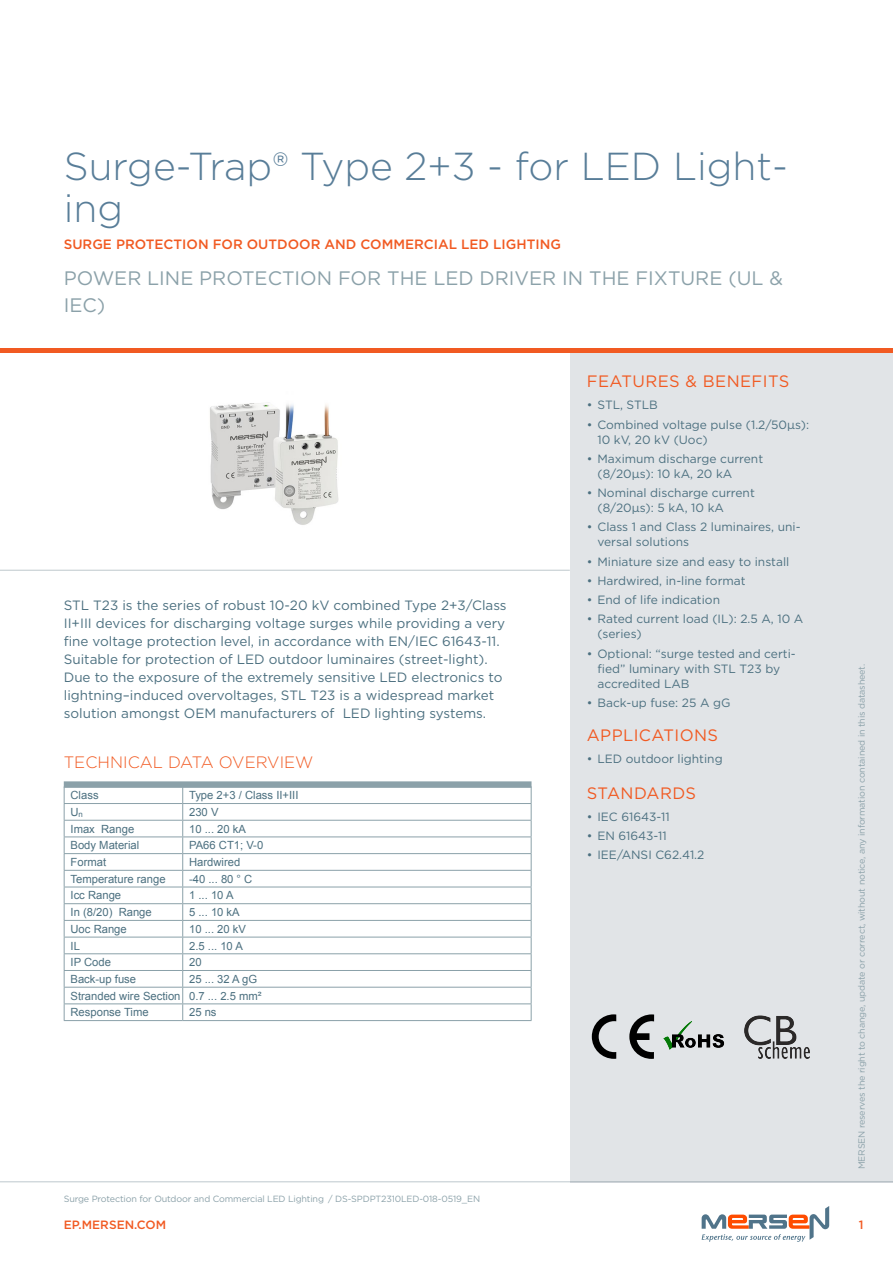
<style>
.page{position:relative;width:893px;height:1263px;background:#fff}
.page>*{position:absolute;margin:0;border:0;box-sizing:border-box;transform-origin:0 0}
.t1{font:300 39px/42px "Gotham";color:#587d98}
.t2{font:19.5px/27px "Gotham";color:#8ba1a9}
.t3{font:16.5px "Gotham";letter-spacing:.025em;color:#f15a22}
.t4{font:300 16.5px "Gotham";color:#f15a22}
.t5{font:13.5px/18px "Gotham";color:#4c7080}
.t6{font:500 13.5px "Gotham";color:#f15a22}
.t7{font:12px/15px "Gotham";color:#4c7080}
.t8{font:500 12px "Gotham";color:#f15a22}
.t9{font:11.25px/16.6px "Arial";color:#4c7080}
.t10{font:9px "Gotham";letter-spacing:-.015em;color:#8ba1a9}
</style>
<div class="page">
<hr style="left:0;top:1181px;width:893px;height:1px;background:#bec8cd">
<div style="left:570px;top:353px;width:323px;height:829px;background:#e1e4e7"></div>
<hr style="left:0;top:349px;width:893px;height:4px;background:#f15a22">
<hr style="left:0;top:570px;width:570px;height:1px;background:#bec8cd">
<svg style="left:702px;top:1206px;width:127px;height:36px"></svg>
<div style="left:64px;top:781px;width:467px;height:7px;background:#8ba1a9"></div>
<hr style="left:64px;top:803px;width:119px;height:1px;background:#8ba1a9">
<hr style="left:183px;top:803px;width:348px;height:1px;background:#8ba1a9">
<hr style="left:64px;top:820px;width:119px;height:1px;background:#8ba1a9">
<hr style="left:183px;top:820px;width:348px;height:1px;background:#8ba1a9">
<hr style="left:64px;top:836px;width:119px;height:1px;background:#8ba1a9">
<hr style="left:183px;top:836px;width:348px;height:1px;background:#8ba1a9">
<hr style="left:64px;top:853px;width:119px;height:1px;background:#8ba1a9">
<hr style="left:183px;top:853px;width:348px;height:1px;background:#8ba1a9">
<hr style="left:64px;top:870px;width:119px;height:1px;background:#8ba1a9">
<hr style="left:183px;top:870px;width:348px;height:1px;background:#8ba1a9">
<hr style="left:64px;top:887px;width:119px;height:1px;background:#8ba1a9">
<hr style="left:183px;top:887px;width:348px;height:1px;background:#8ba1a9">
<hr style="left:64px;top:903px;width:119px;height:1px;background:#8ba1a9">
<hr style="left:183px;top:903px;width:348px;height:1px;background:#8ba1a9">
<hr style="left:64px;top:920px;width:119px;height:1px;background:#8ba1a9">
<hr style="left:183px;top:920px;width:348px;height:1px;background:#8ba1a9">
<hr style="left:64px;top:937px;width:119px;height:1px;background:#8ba1a9">
<hr style="left:183px;top:937px;width:348px;height:1px;background:#8ba1a9">
<hr style="left:64px;top:953px;width:119px;height:1px;background:#8ba1a9">
<hr style="left:183px;top:953px;width:348px;height:1px;background:#8ba1a9">
<hr style="left:64px;top:970px;width:119px;height:1px;background:#8ba1a9">
<hr style="left:183px;top:970px;width:348px;height:1px;background:#8ba1a9">
<hr style="left:64px;top:987px;width:119px;height:1px;background:#8ba1a9">
<hr style="left:183px;top:987px;width:348px;height:1px;background:#8ba1a9">
<hr style="left:64px;top:1003px;width:119px;height:1px;background:#8ba1a9">
<svg style="left:64px;top:788px;width:1px;height:232px"></svg>
<hr style="left:64px;top:1020px;width:119px;height:1px;background:#8ba1a9">
<hr style="left:183px;top:1003px;width:348px;height:1px;background:#8ba1a9">
<svg style="left:182px;top:788px;width:1px;height:232px"></svg>
<svg style="left:531px;top:787px;width:1px;height:233px"></svg>
<hr style="left:183px;top:1020px;width:348px;height:1px;background:#8ba1a9">
<img style="left:210px;top:402px;width:129px;height:123px">
<svg style="left:629px;top:1014px;width:25px;height:45px"></svg>
<svg style="left:592px;top:1014px;width:24px;height:45px"></svg>
<img style="left:744px;top:1015px;width:65px;height:44px">
<img style="left:663px;top:1022px;width:62px;height:28px">
<h1 class="t1" style="left:64px;top:144px;width:726px">Surge-Trap® Type 2+3 - for LED Light&shy;ing</h1>
<p class="t6" style="left:64px;top:235px;width:499px">SURGE PROTECTION FOR OUTDOOR AND COMMERCIAL LED LIGHTING</p>
<h2 class="t2" style="left:64px;top:264px;width:721px">POWER LINE PROTECTION FOR THE LED DRIVER IN THE FIXTURE (UL &amp;<br>IEC)</h2>
<p class="t5" style="left:64px;top:596px;width:444px">STL T23 is the series of robust 10-20 kV combined Type 2+3/Class II+III devices for discharging voltage surges while providing a very fine voltage protection level, in accordance with EN/IEC 61643-11.<br>Suitable for protection of LED outdoor luminaires (street-light).<br>Due to the exposure of the extremely sensitive LED electronics to lightning–induced overvoltages, STL T23 is a widespread market solution amongst OEM manufacturers of LED lighting systems.</p>
<h3 class="t4" style="left:64px;top:751px;width:251px">TECHNICAL DATA OVERVIEW</h3>
<p class="t9" style="left:71px;top:787px;width:30px">Class</p>
<p class="t9" style="left:189px;top:787px;width:111px">Type 2+3 / Class II+III</p>
<p class="t9" style="left:71px;top:804px;width:14px">U<sub>n</sub></p>
<p class="t9" style="left:189px;top:804px;width:31px">230 V</p>
<p class="t9" style="left:71px;top:820px;width:65px">Imax Range</p>
<p class="t9" style="left:189px;top:820px;width:58px">10 ... 20 kA</p>
<p class="t9" style="left:71px;top:837px;width:70px">Body Material</p>
<p class="t9" style="left:189px;top:837px;width:76px">PA66 CT1; V-0</p>
<p class="t9" style="left:71px;top:854px;width:37px">Format</p>
<p class="t9" style="left:189px;top:854px;width:53px">Hardwired</p>
<p class="t9" style="left:71px;top:870px;width:97px">Temperature range</p>
<p class="t9" style="left:189px;top:870px;width:65px">-40 ... 80 ° C</p>
<p class="t9" style="left:71px;top:887px;width:52px">Icc Range</p>
<p class="t9" style="left:189px;top:887px;width:46px">1 ... 10 A</p>
<p class="t9" style="left:71px;top:904px;width:83px">In (8/20) Range</p>
<p class="t9" style="left:189px;top:904px;width:52px">5 ... 10 kA</p>
<p class="t9" style="left:71px;top:921px;width:58px">Uoc Range</p>
<p class="t9" style="left:189px;top:921px;width:58px">10 ... 20 kV</p>
<p class="t9" style="left:71px;top:937px;width:11px">IL</p>
<p class="t9" style="left:189px;top:937px;width:55px">2.5 ... 10 A</p>
<p class="t9" style="left:71px;top:954px;width:42px">IP Code</p>
<p class="t9" style="left:189px;top:954px;width:14px">20</p>
<p class="t9" style="left:71px;top:971px;width:67px">Back-up fuse</p>
<p class="t9" style="left:71px;top:971px;width:193px;text-indent:119px">25 ... 32 A gG<br>Stranded wire Section 0.7 ... 2.5 mm²<br>Response Time</p>
<p class="t9" style="left:189px;top:1004px;width:29px">25 ns</p>
<h3 class="t3" style="left:587px;top:371px;width:204px">FEATURES &amp; BENEFITS</h3>
<p class="t7" style="left:587px;top:397px;width:73px">• STL, STLB</p>
<p class="t7" style="left:597px;top:417px;width:213px;text-indent:-11px">• Combined voltage pulse (1.2/50μs):<br>10 kV, 20 kV (Uoc)</p>
<p class="t7" style="left:597px;top:451px;width:167px;text-indent:-11px">• Maximum discharge current (8/20μs): 10 kA, 20 kA</p>
<p class="t7" style="left:597px;top:485px;width:159px;text-indent:-11px">• Nominal discharge current (8/20μs): 5 kA, 10 kA</p>
<p class="t7" style="left:597px;top:519px;width:205px;text-indent:-11px">• Class 1 and Class 2 luminaires, uni&shy;versal solutions</p>
<p class="t7" style="left:587px;top:554px;width:204px">• Miniature size and easy to install</p>
<p class="t7" style="left:587px;top:573px;width:160px">• Hardwired, in-line format</p>
<p class="t7" style="left:587px;top:592px;width:135px">• End of life indication</p>
<p class="t7" style="left:597px;top:611px;width:207px;text-indent:-11px">• Rated current load (IL): 2.5 A, 10 A (series)</p>
<p class="t7" style="left:597px;top:646px;width:200px;text-indent:-11px">• Optional: “surge tested and certi&shy;fied” luminary with STL T23 by accredited LAB</p>
<p class="t7" style="left:587px;top:695px;width:145px">• Back-up fuse: 25 A gG</p>
<h3 class="t3" style="left:587px;top:725px;width:133px">APPLICATIONS</h3>
<p class="t7" style="left:587px;top:751px;width:137px">• LED outdoor lighting</p>
<h3 class="t3" style="left:587px;top:782px;width:111px">STANDARDS</h3>
<p class="t7" style="left:587px;top:808px;width:84px">• IEC 61643-11</p>
<p class="t7" style="left:587px;top:828px;width:81px">• EN 61643-11</p>
<p class="t7" style="left:587px;top:847px;width:119px">• IEE/ANSI C62.41.2</p>
<p class="t10" style="left:856px;top:1169px;width:507px;rotate:-90deg">MERSEN reserves the right to change, update or correct, without notice, any information contained in this datasheet.</p>
<p class="t10" style="left:64px;top:1193px;width:418px">Surge Protection for Outdoor and Commercial LED Lighting / DS-SPDPT2310LED-018-0519_EN</p>
<p class="t8" style="left:64px;top:1217px;width:104px">EP.MERSEN.COM</p>
<p class="t8" style="left:859px;top:1217px;width:6px">1</p>
</div>
